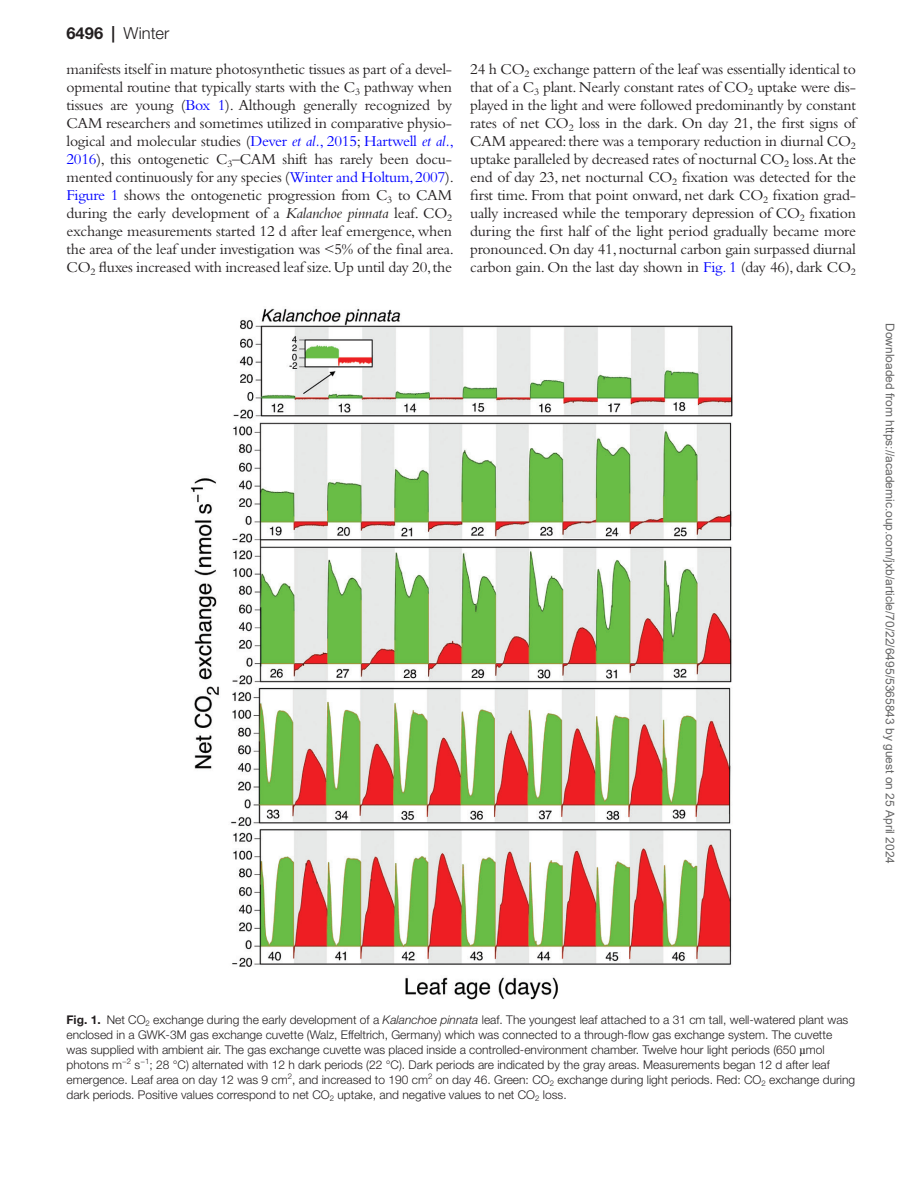
<style>
.page{position:relative;width:919px;height:1187px;background:#fff}
.page>*{position:absolute;margin:0;border:0;box-sizing:border-box;transform-origin:0 0}
.t1{font:300 16.5px "Helvetica Neue LT Std";color:#231f20}
.t2{font:15.75px/18px "Bembo Std";letter-spacing:-.015em;color:#231f20;text-align:justify}
.t3{font:300 12px/15px "Helvetica Neue LT Std";color:#231f20}
.t4{font:12px "Arial";color:#666}
.s1{font-weight:700}
.s2{color:#00f}
.s3{font-style:italic;color:#00f}
.s4{font-style:italic}
.s5{font-family:"Gandhari Unicode";font-weight:400}
</style>
<div class="page">
<img style="left:190px;top:308px;width:542px;height:691px">
<p class="t1" style="left:66px;top:23px;width:104px"><span class="s1">6496 |</span> Winter</p>
<p class="t2" style="left:66px;top:59px;width:389px">manifests itself in mature photosynthetic tissues as part of a devel&shy;opmental routine that typically starts with the C<sub>3</sub> pathway when tissues are young (<span class="s2">Box 1</span>). Although generally recognized by CAM researchers and sometimes utilized in comparative physio&shy;logical and molecular studies (<span class="s2">Dever</span> <span class="s3">et al.</span><span class="s2">, 2015</span>; <span class="s2">Hartwell</span> <span class="s3">et al.</span><span class="s2">, 2016</span>), this ontogenetic C<sub>3</sub>–CAM shift has rarely been docu&shy;mented continuously for any species (<span class="s2">Winter and Holtum, 2007</span>).<br><span class="s2">Figure 1</span> shows the ontogenetic progression from C<sub>3</sub> to CAM during the early development of a <span class="s4">Kalanchoe pinnata</span> leaf. CO<sub>2 </sub>exchange measurements started 12 d after leaf emergence, when the area of the leaf under investigation was &lt;5% of the final area.<br>CO<sub>2</sub> fluxes increased with increased leaf size. Up until day 20, the</p>
<p class="t2" style="left:470px;top:59px;width:387px">24 h CO<sub>2</sub> exchange pattern of the leaf was essentially identical to that of a C<sub>3</sub> plant. Nearly constant rates of CO<sub>2</sub> uptake were dis&shy;played in the light and were followed predominantly by constant rates of net CO<sub>2</sub> loss in the dark. On day 21, the first signs of CAM appeared: there was a temporary reduction in diurnal CO<sub>2 </sub>uptake paralleled by decreased rates of nocturnal CO<sub>2</sub> loss.At the end of day 23, net nocturnal CO<sub>2</sub> fixation was detected for the first time. From that point onward, net dark CO<sub>2</sub> fixation grad&shy;ually increased while the temporary depression of CO<sub>2</sub> fixation during the first half of the light period gradually became more pronounced. On day 41, nocturnal carbon gain surpassed diurnal carbon gain. On the last day shown in <span class="s2">Fig. 1</span> (day 46), dark CO<sub>2</sub></p>
<p class="t4" style="left:894px;top:323px;width:542px;rotate:90deg">Downloaded from https://academic.oup.com/jxb/article/70/22/6495/5365843 by guest on 25 April 2024</p>
<p class="t3" style="left:66px;top:1011px;width:790px"><span class="s1">Fig. 1.</span> Net CO<sub>2</sub> exchange during the early development of a <span class="s4">Kalanchoe pinnata</span> leaf. The youngest leaf attached to a 31 cm tall, well-watered plant was enclosed in a GWK-3M gas exchange cuvette (Walz, Effeltrich, Germany) which was connected to a through-flow gas exchange system. The cuvette was supplied with ambient air. The gas exchange cuvette was placed inside a controlled-environment chamber. Twelve hour light periods (650 <span class="s5">µ</span>mol photons m<sup>−2</sup> s<sup>−1</sup>; 28 °C) alternated with 12 h dark periods (22 °C). Dark periods are indicated by the gray areas. Measurements began 12 d after leaf emergence. Leaf area on day 12 was 9 cm<sup>2</sup>, and increased to 190 cm<sup>2</sup> on day 46. Green: CO<sub>2</sub> exchange during light periods. Red: CO<sub>2</sub> exchange during dark periods. Positive values correspond to net CO<sub>2</sub> uptake, and negative values to net CO<sub>2</sub> loss.</p>
</div>
